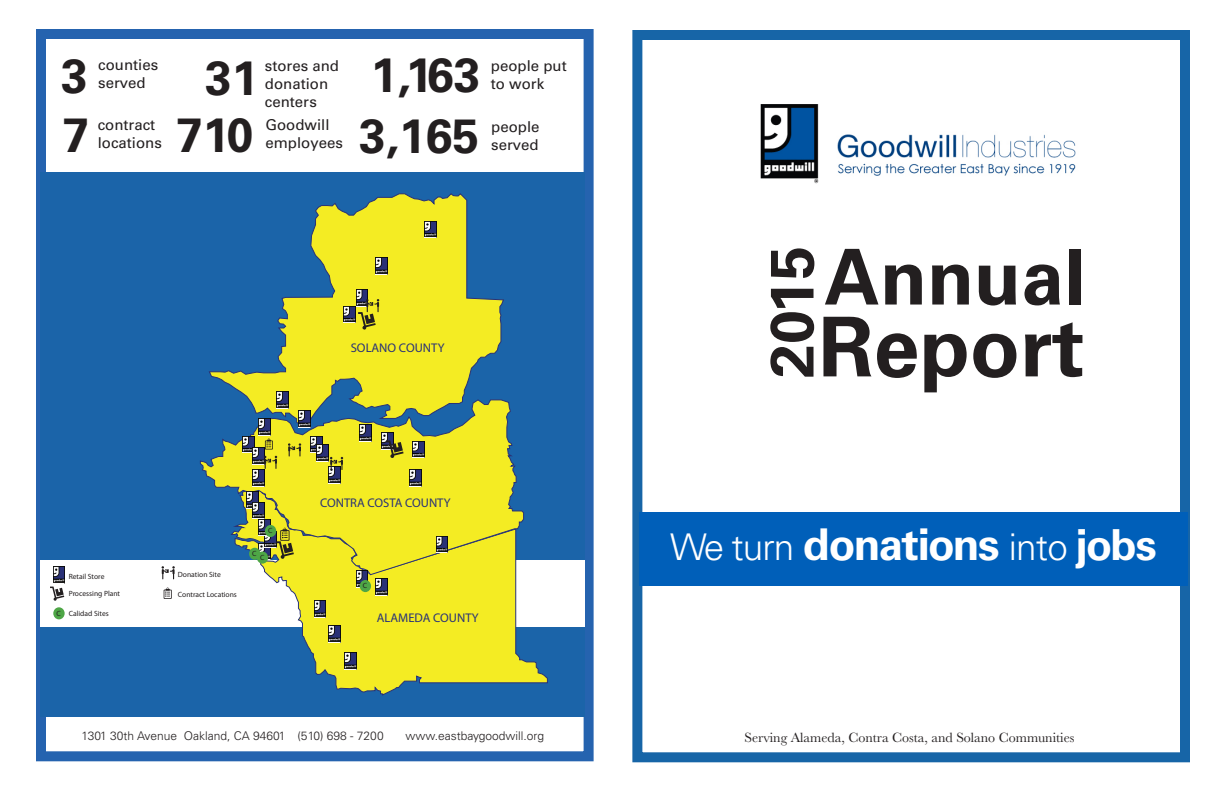
<style>
.page{position:relative;width:1224px;height:792px;background:#fff}
.page>*{position:absolute;margin:0;border:0;box-sizing:border-box;transform-origin:0 0}
.t1{font:700 82.5px "Univers";color:#231f20}
.t2{font:700 77px "Univers";color:#231f20}
.t3{font:700 61px "Univers";color:#231f20}
.t4{font:700 48px "Univers";color:#231f20}
.t5{font:300 36.8px "Univers";letter-spacing:-.02em;color:#fff}
.t6{font:15px/18px "Univers";color:#231f20}
.t7{font:14px "Baskerville";color:#231f20}
.t8{font:12.6px "Myriad Pro";color:#293277}
.t9{font:300 12px "Univers";color:#231f20}
.t10{font:7.6px/16.6px "Myriad Pro";color:#231f20}
.s1{font-weight:700;font-size:43.8px}
.s2{font-weight:700;font-size:42.8px}
</style>
<div class="page">
<div style="left:632px;top:30px;width:558px;height:732px;border:10px solid #1765a7"></div>
<img style="left:760px;top:104px;width:316px;height:80px">
<div style="left:639px;top:513px;width:549px;height:73px;background:#005fb9"></div>
<div style="left:36px;top:29px;width:558px;height:732px;border:10px solid #2563af"></div>
<div style="left:40px;top:172px;width:545px;height:544px;background:#1b64a9"></div>
<div style="left:40px;top:560px;width:544px;height:66px;background:#fff"></div>
<svg style="left:230px;top:576px;width:318px;height:120px"></svg>
<svg style="left:200px;top:400px;width:324px;height:176px"></svg>
<svg style="left:208px;top:193px;width:296px;height:232px"></svg>
<img style="left:424px;top:221px;width:12px;height:17px">
<img style="left:376px;top:258px;width:12px;height:16px">
<img style="left:356px;top:290px;width:12px;height:16px">
<img style="left:343px;top:306px;width:12px;height:17px">
<img style="left:299px;top:410px;width:12px;height:17px">
<img style="left:276px;top:392px;width:12px;height:16px">
<img style="left:259px;top:419px;width:12px;height:16px">
<img style="left:311px;top:436px;width:12px;height:17px">
<img style="left:317px;top:444px;width:12px;height:17px">
<img style="left:359px;top:425px;width:12px;height:16px">
<img style="left:382px;top:433px;width:12px;height:16px">
<img style="left:413px;top:441px;width:12px;height:17px">
<img style="left:410px;top:469px;width:11px;height:17px">
<img style="left:329px;top:467px;width:12px;height:16px">
<img style="left:243px;top:436px;width:12px;height:17px">
<img style="left:253px;top:447px;width:12px;height:17px">
<img style="left:253px;top:469px;width:12px;height:17px">
<img style="left:247px;top:492px;width:12px;height:17px">
<img style="left:345px;top:653px;width:11px;height:16px">
<img style="left:329px;top:626px;width:12px;height:16px">
<img style="left:314px;top:601px;width:12px;height:17px">
<img style="left:259px;top:543px;width:12px;height:17px">
<img style="left:265px;top:533px;width:11px;height:15px">
<img style="left:259px;top:519px;width:12px;height:17px">
<img style="left:376px;top:579px;width:12px;height:17px">
<img style="left:356px;top:571px;width:12px;height:16px">
<img style="left:436px;top:536px;width:12px;height:17px">
<img style="left:253px;top:502px;width:12px;height:17px">
<div style="left:360px;top:580px;width:11px;height:12px;background:#4ea646;border-radius:50%"></div>
<div style="left:265px;top:525px;width:11px;height:12px;background:#4ea646;border-radius:50%"></div>
<div style="left:249px;top:548px;width:11px;height:12px;background:#4ea646;border-radius:50%"></div>
<div style="left:257px;top:552px;width:11px;height:12px;background:#4ea646;border-radius:50%"></div>
<img style="left:53px;top:566px;width:12px;height:17px">
<div style="left:53px;top:607px;width:12px;height:12px;background:#4ea646;border-radius:50%"></div>
<svg style="left:265px;top:438px;width:8px;height:12px"></svg>
<svg style="left:386px;top:441px;width:18px;height:17px"></svg>
<svg style="left:276px;top:528px;width:18px;height:31px"></svg>
<svg style="left:164px;top:587px;width:8px;height:12px"></svg>
<svg style="left:50px;top:587px;width:14px;height:14px"></svg>
<svg style="left:264px;top:456px;width:13px;height:13px"></svg>
<svg style="left:288px;top:443px;width:13px;height:14px"></svg>
<svg style="left:358px;top:299px;width:21px;height:31px"></svg>
<svg style="left:330px;top:457px;width:13px;height:13px"></svg>
<svg style="left:162px;top:566px;width:13px;height:13px"></svg>
<p class="t4" style="left:61px;top:48px;width:28px">3</p>
<p class="t6" style="left:98px;top:56px;width:62px">counties</p>
<p class="t6" style="left:98px;top:74px;width:49px">served</p>
<p class="t6" style="left:98px;top:116px;width:59px">contract</p>
<p class="t6" style="left:98px;top:134px;width:66px">locations</p>
<p class="t4" style="left:62px;top:107px;width:28px">7</p>
<p class="t4" style="left:205px;top:50px;width:55px">31</p>
<p class="t6" style="left:265px;top:57px;width:76px">stores and</p>
<p class="t6" style="left:265px;top:75px;width:65px">donation centers</p>
<p class="t4" style="left:176px;top:107px;width:79px">710</p>
<p class="t6" style="left:265px;top:116px;width:66px">Goodwill</p>
<p class="t6" style="left:265px;top:134px;width:79px">employees</p>
<p class="t4" style="left:371px;top:47px;width:111px">1,163</p>
<p class="t6" style="left:491px;top:57px;width:77px">people put</p>
<p class="t6" style="left:491px;top:75px;width:55px">to work</p>
<p class="t4" style="left:359px;top:108px;width:122px">3,165</p>
<p class="t6" style="left:491px;top:118px;width:50px">people</p>
<p class="t6" style="left:491px;top:136px;width:49px">served</p>
<p class="t8" style="left:351px;top:341px;width:95px">SOLANO COUNTY</p>
<p class="t10" style="left:57px;top:605px;width:6px">C</p>
<p class="t10" style="left:69px;top:569px;width:53px">Retail Store<br>Processing Plant</p>
<p class="t10" style="left:69px;top:605px;width:42px">Calidad Sites</p>
<p class="t10" style="left:178px;top:566px;width:45px">Donation Site</p>
<p class="t10" style="left:178px;top:587px;width:61px">Contract Locations</p>
<p class="t10" style="left:268px;top:523px;width:6px">C</p>
<p class="t10" style="left:252px;top:545px;width:6px">C</p>
<p class="t10" style="left:260px;top:549px;width:6px">C</p>
<p class="t8" style="left:320px;top:496px;width:132px">CONTRA COSTA COUNTY</p>
<p class="t10" style="left:363px;top:578px;width:6px">C</p>
<p class="t8" style="left:377px;top:611px;width:103px">ALAMEDA COUNTY</p>
<p class="t9" style="left:82px;top:729px;width:304px">1301 30th Avenue Oakland, CA 94601 (510) 698 - 7200</p>
<p class="t9" style="left:406px;top:729px;width:140px">www.eastbaygoodwill.org</p>
<p class="t3" style="left:756px;top:378px;width:134px;rotate:-90deg">2015</p>
<p class="t2" style="left:825px;top:232px;width:262px">Annual</p>
<p class="t1" style="left:819px;top:299px;width:267px">Report</p>
<p class="t5" style="left:670px;top:525px;width:488px">We turn <span class="s1">donations</span> into <span class="s2">jobs</span></p>
<p class="t7" style="left:745px;top:728px;width:332px">Serving Alameda, Contra Costa, and Solano Communities</p>
</div>
